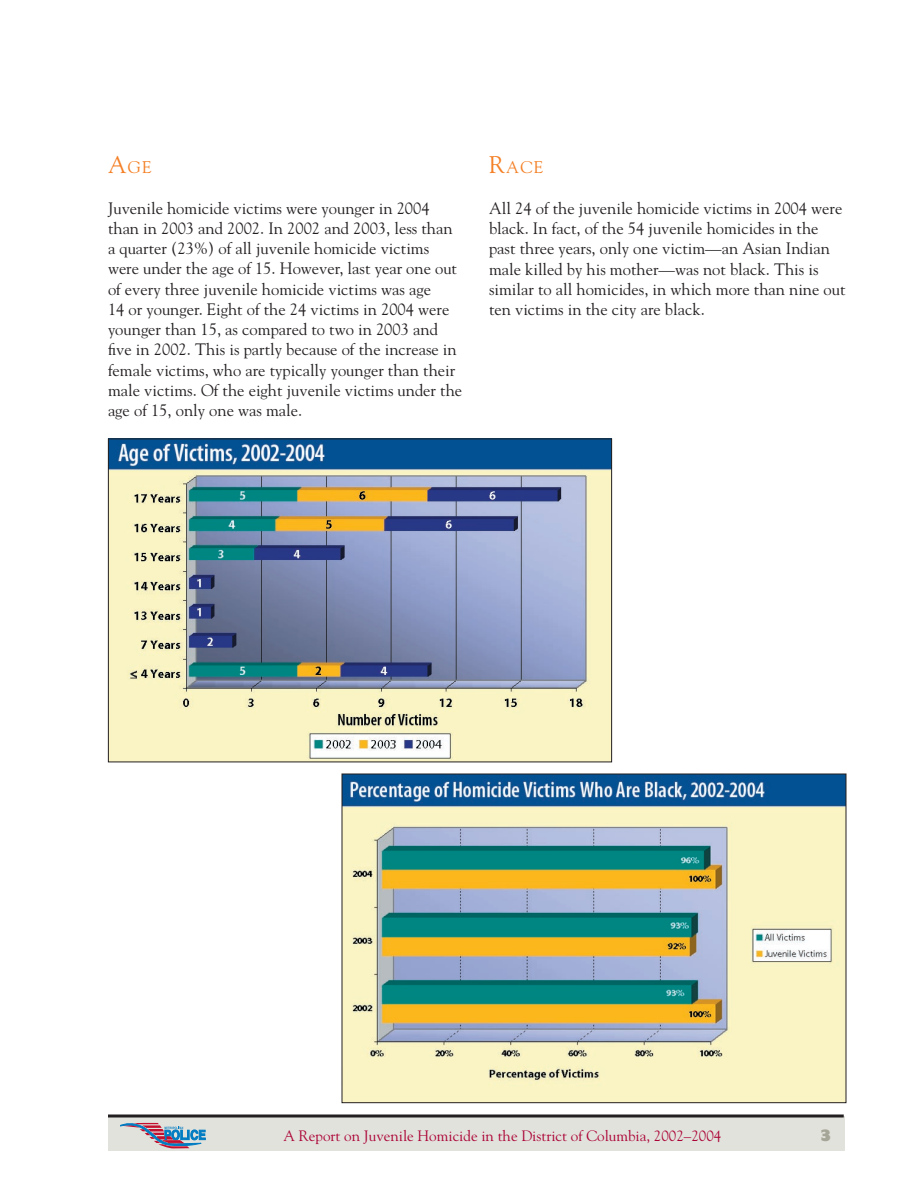
<style>
.page{position:relative;width:918px;height:1188px;background:#fff}
.page>*{position:absolute;margin:0;border:0;box-sizing:border-box;transform-origin:0 0}
.t1{font:16.8px "Goudy";color:#f48026}
.t2{font:16.5px/20.2px "Goudy";color:#231f20}
.t3{font:16.5px "Herald";color:#a6a698}
.t4{font:15px "Goudy";color:#ab0333}
.s1{font-size:24px}
</style>
<div class="page">
<div style="left:108px;top:1117px;width:736px;height:34px;background:#e2e2dd"></div>
<svg style="left:108px;top:1114px;width:736px;height:4px"></svg>
<svg style="left:120px;top:1123px;width:85px;height:25px"></svg>
<img style="left:110px;top:441px;width:500px;height:319px">
<div style="left:108px;top:439px;width:504px;height:323px;border:1px solid #231f20"></div>
<img style="left:344px;top:776px;width:500px;height:325px">
<p class="t1" style="left:108px;top:157px;width:45px"><span class="s1">A</span>GE</p>
<p class="t2" style="left:108px;top:197px;width:356px">Juvenile homicide victims were younger in 2004 than in 2003 and 2002. In 2002 and 2003, less than a quarter (23%) of all juvenile homicide victims were under the age of 15. However, last year one out of every three juvenile homicide victims was age<br>14 or younger. Eight of the 24 victims in 2004 were younger than 15, as compared to two in 2003 and five in 2002. This is partly because of the increase in female victims, who are typically younger than their male victims. Of the eight juvenile victims under the age of 15, only one was male.</p>
<p class="t1" style="left:489px;top:157px;width:56px"><span class="s1">R</span>ACE</p>
<p class="t2" style="left:489px;top:197px;width:358px">All 24 of the juvenile homicide victims in 2004 were black. In fact, of the 54 juvenile homicides in the past three years, only one victim—an Asian Indian male killed by his mother—was not black. This is similar to all homicides, in which more than nine out ten victims in the city are black.</p>
<p class="t4" style="left:284px;top:1126px;width:439px">A Report on Juvenile Homicide in the District of Columbia, 2002–2004</p>
<p class="t3" style="left:821px;top:1126px;width:12px">3</p>
</div>
